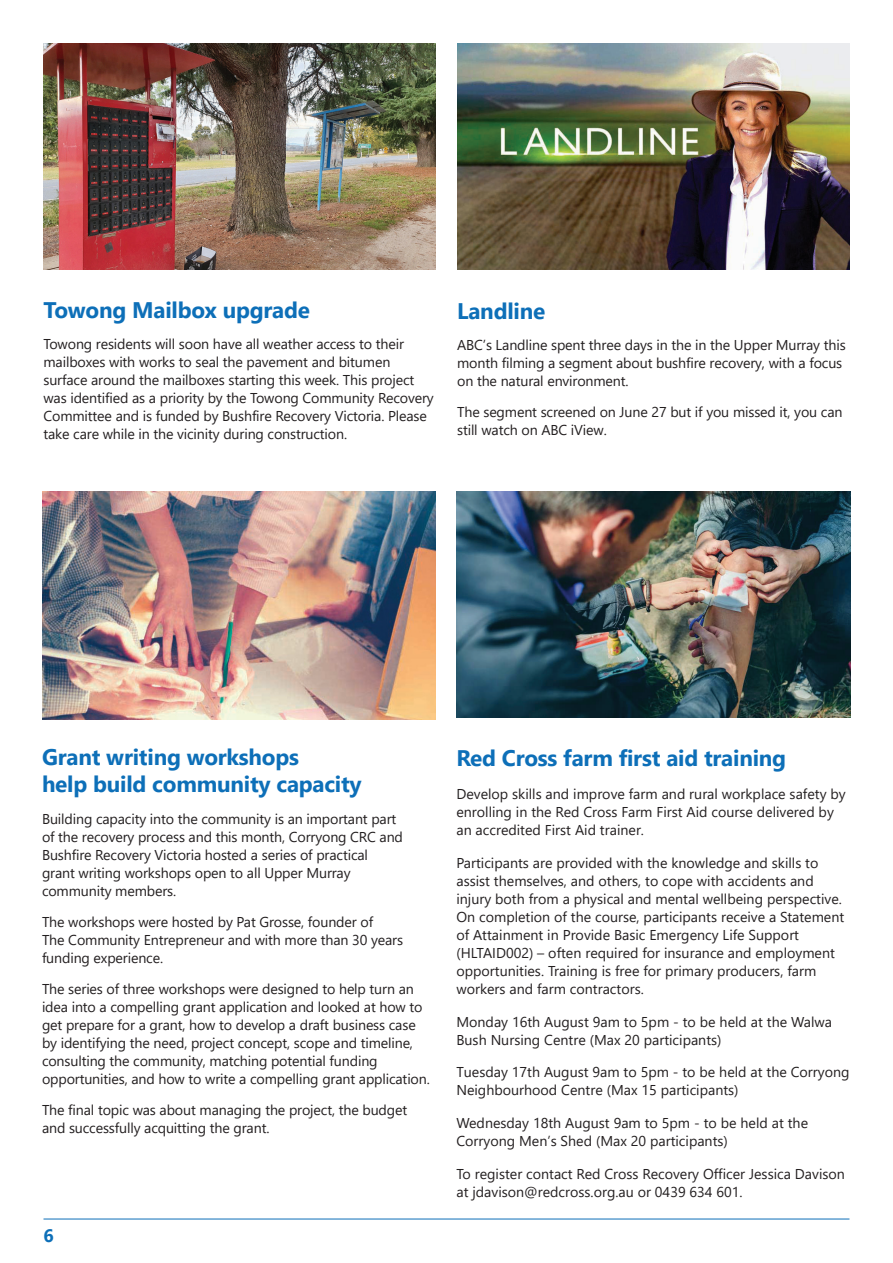
<style>
.page{position:relative;width:893px;height:1263px;background:#fff}
.page>*{position:absolute;margin:0;border:0;box-sizing:border-box;transform-origin:0 0}
.t1{font:700 22.5px/27px "Segoe UI";letter-spacing:-.01em;color:#0d6fb8}
.t2{font:700 18px "Segoe UI";color:#0d6fb8}
.t3{font:14.25px/18px "Segoe UI";letter-spacing:-.01em;color:#231f20}
</style>
<div class="page">
<hr style="left:43px;top:1218px;width:806px;height:1px;background:#0d6fb8">
<img style="left:456px;top:491px;width:394px;height:226px">
<img style="left:43px;top:491px;width:393px;height:228px">
<img style="left:44px;top:44px;width:392px;height:226px">
<img style="left:457px;top:44px;width:392px;height:226px">
<p class="t1" style="left:44px;top:295px;width:268px">Towong Mailbox upgrade</p>
<p class="t3" style="left:44px;top:334px;width:392px">Towong residents will soon have all weather access to their mailboxes with works to seal the pavement and bitumen surface around the mailboxes starting this week. This project was identified as a priority by the Towong Community Recovery Committee and is funded by Bushfire Recovery Victoria. Please take care while in the vicinity during construction.</p>
<p class="t1" style="left:457px;top:296px;width:90px">Landline</p>
<p class="t3" style="left:457px;top:335px;width:390px">ABC’s Landline spent three days in the in the Upper Murray this month filming a segment about bushfire recovery, with a focus on the natural environment.</p>
<p class="t3" style="left:457px;top:402px;width:387px">The segment screened on June 27 but if you missed it, you can still watch on ABC iView.</p>
<p class="t1" style="left:42px;top:741px;width:321px">Grant writing workshops<br>help build community capacity</p>
<p class="t3" style="left:42px;top:809px;width:362px">Building capacity into the community is an important part of the recovery process and this month, Corryong CRC and Bushfire Recovery Victoria hosted a series of practical grant writing workshops open to all Upper Murray community members.</p>
<p class="t3" style="left:42px;top:912px;width:363px">The workshops were hosted by Pat Grosse, founder of<br>The Community Entrepreneur and with more than 30 years funding experience.</p>
<p class="t3" style="left:42px;top:979px;width:389px">The series of three workshops were designed to help turn an idea into a compelling grant application and looked at how to get prepare for a grant, how to develop a draft business case by identifying the need, project concept, scope and timeline, consulting the community, matching potential funding opportunities, and how to write a compelling grant application.</p>
<p class="t3" style="left:42px;top:1099px;width:367px">The final topic was about managing the project, the budget and successfully acquitting the grant.</p>
<p class="t2" style="left:44px;top:1218px;width:12px">6</p>
<p class="t1" style="left:456px;top:743px;width:331px">Red Cross farm first aid training</p>
<p class="t3" style="left:456px;top:783px;width:391px">Develop skills and improve farm and rural workplace safety by enrolling in the Red Cross Farm First Aid course delivered by an accredited First Aid trainer.</p>
<p class="t3" style="left:456px;top:852px;width:389px">Participants are provided with the knowledge and skills to assist themselves, and others, to cope with accidents and injury both from a physical and mental wellbeing perspective.<br>On completion of the course, participants receive a Statement of Attainment in Provide Basic Emergency Life Support (HLTAID002) – often required for insurance and employment opportunities. Training is free for primary producers, farm workers and farm contractors.</p>
<p class="t3" style="left:456px;top:1011px;width:377px">Monday 16th August 9am to 5pm - to be held at the Walwa<br>Bush Nursing Centre (Max 20 participants)</p>
<p class="t3" style="left:456px;top:1062px;width:395px">Tuesday 17th August 9am to 5pm - to be held at the Corryong<br>Neighbourhood Centre (Max 15 participants)</p>
<p class="t3" style="left:456px;top:1113px;width:353px">Wednesday 18th August 9am to 5pm - to be held at the<br>Corryong Men’s Shed (Max 20 participants)</p>
<p class="t3" style="left:456px;top:1164px;width:390px">To register contact Red Cross Recovery Officer Jessica Davison at jdavison@redcross.org.au or 0439 634 601.</p>
</div>
